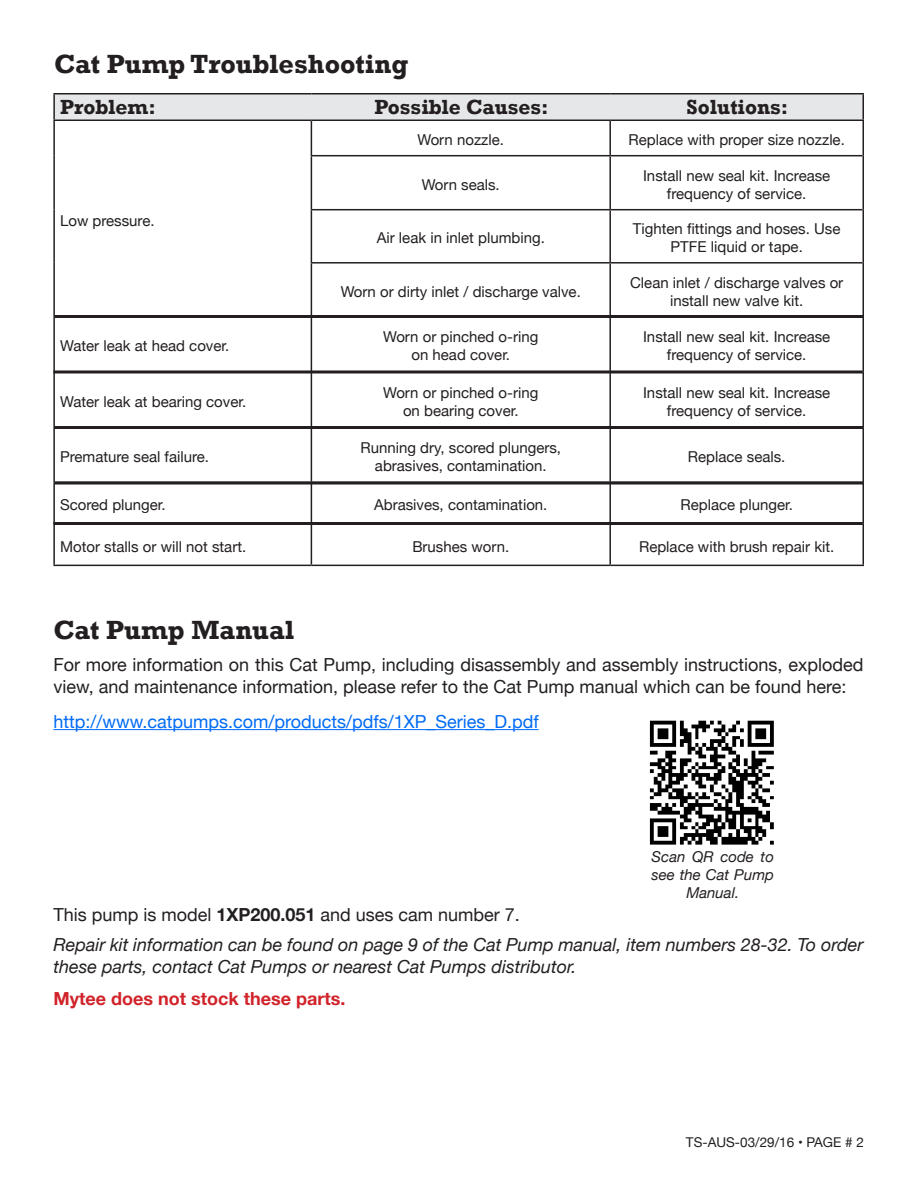
<style>
.page{position:relative;width:918px;height:1188px;background:#fff}
.page>*{position:absolute;margin:0;border:0;box-sizing:border-box;transform-origin:0 0}
.t1{font:700 27px "Rockwell";color:#231f20}
.t2{font:700 21px "Rockwell";color:#231f20}
.t3{font:18px/21.6px "Helvetica Neue";color:#231f20}
.t4{font:italic 18px/21.6px "Helvetica Neue";color:#231f20}
.t5{font:18px "Helvetica Neue";color:#006bf4}
.t6{font:700 18px "Helvetica Neue";color:#d1232a}
.t7{font:15px/18px "Helvetica Neue";color:#231f20;text-align:center}
.t8{font:italic 15px/18px "Helvetica Neue";color:#231f20;text-align:center}
.t9{font:13.5px "Helvetica Neue";color:#231f20}
.s1{font-weight:700}
</style>
<div class="page">
<svg style="left:55px;top:94px;width:807px;height:26px;background:#dedfe1"></svg>
<hr style="left:311px;top:121px;width:1px;height:34px;background:#231f20">
<hr style="left:609px;top:121px;width:2px;height:34px;background:#231f20">
<hr style="left:311px;top:155px;width:299px;height:1px;background:#231f20">
<hr style="left:311px;top:156px;width:1px;height:53px;background:#231f20">
<hr style="left:610px;top:155px;width:252px;height:1px;background:#231f20">
<hr style="left:609px;top:156px;width:2px;height:53px;background:#231f20">
<hr style="left:311px;top:209px;width:299px;height:1px;background:#231f20">
<hr style="left:311px;top:210px;width:1px;height:52px;background:#231f20">
<hr style="left:610px;top:209px;width:252px;height:1px;background:#231f20">
<hr style="left:609px;top:210px;width:2px;height:52px;background:#231f20">
<hr style="left:311px;top:262px;width:299px;height:2px;background:#231f20">
<hr style="left:311px;top:264px;width:1px;height:52px;background:#231f20">
<hr style="left:610px;top:262px;width:252px;height:2px;background:#231f20">
<hr style="left:609px;top:264px;width:2px;height:52px;background:#231f20">
<hr style="left:311px;top:318px;width:1px;height:53px;background:#231f20">
<hr style="left:609px;top:318px;width:2px;height:53px;background:#231f20">
<hr style="left:311px;top:372px;width:1px;height:55px;background:#231f20">
<hr style="left:609px;top:372px;width:2px;height:55px;background:#231f20">
<hr style="left:311px;top:428px;width:1px;height:54px;background:#231f20">
<hr style="left:609px;top:428px;width:2px;height:54px;background:#231f20">
<hr style="left:311px;top:483px;width:1px;height:40px;background:#231f20">
<hr style="left:609px;top:483px;width:2px;height:40px;background:#231f20">
<hr style="left:311px;top:525px;width:1px;height:40px;background:#231f20">
<hr style="left:609px;top:525px;width:2px;height:40px;background:#231f20">
<hr style="left:53px;top:121px;width:2px;height:35px;background:#231f20">
<hr style="left:53px;top:156px;width:2px;height:54px;background:#231f20">
<hr style="left:53px;top:210px;width:2px;height:53px;background:#231f20">
<hr style="left:53px;top:263px;width:2px;height:54px;background:#231f20">
<hr style="left:862px;top:121px;width:2px;height:35px;background:#231f20">
<hr style="left:862px;top:156px;width:2px;height:54px;background:#231f20">
<hr style="left:862px;top:210px;width:2px;height:53px;background:#231f20">
<hr style="left:862px;top:263px;width:2px;height:54px;background:#231f20">
<hr style="left:53px;top:317px;width:2px;height:55px;background:#231f20">
<hr style="left:862px;top:317px;width:2px;height:55px;background:#231f20">
<hr style="left:53px;top:372px;width:2px;height:56px;background:#231f20">
<hr style="left:862px;top:372px;width:2px;height:56px;background:#231f20">
<hr style="left:53px;top:428px;width:2px;height:54px;background:#231f20">
<hr style="left:862px;top:428px;width:2px;height:54px;background:#231f20">
<hr style="left:53px;top:482px;width:2px;height:42px;background:#231f20">
<hr style="left:862px;top:482px;width:2px;height:42px;background:#231f20">
<hr style="left:53px;top:524px;width:2px;height:41px;background:#231f20">
<hr style="left:862px;top:524px;width:2px;height:41px;background:#231f20">
<hr style="left:53px;top:565px;width:258px;height:1px;background:#231f20">
<hr style="left:311px;top:565px;width:299px;height:1px;background:#231f20">
<hr style="left:610px;top:565px;width:254px;height:1px;background:#231f20">
<hr style="left:53px;top:93px;width:258px;height:1px;background:#231f20">
<hr style="left:53px;top:94px;width:2px;height:26px;background:#231f20">
<hr style="left:311px;top:93px;width:299px;height:1px;background:#231f20">
<hr style="left:610px;top:93px;width:254px;height:1px;background:#231f20">
<hr style="left:862px;top:94px;width:2px;height:26px;background:#231f20">
<hr style="left:53px;top:120px;width:258px;height:1px;background:#231f20">
<hr style="left:311px;top:120px;width:299px;height:1px;background:#231f20">
<hr style="left:610px;top:120px;width:254px;height:1px;background:#231f20">
<hr style="left:53px;top:729px;width:486px;height:1px;background:#006bf4">
<svg style="left:53px;top:370px;width:810px;height:4px;background:#575455"></svg>
<hr style="left:54px;top:315px;width:810px;height:3px;background:#231f20">
<hr style="left:54px;top:426px;width:809px;height:3px;background:#231f20">
<hr style="left:54px;top:482px;width:810px;height:2px;background:#231f20">
<hr style="left:53px;top:522px;width:810px;height:3px;background:#231f20">
<img style="left:649px;top:720px;width:125px;height:125px">
<p class="t1" style="left:54px;top:47px;width:356px">Cat Pump Troubleshooting</p>
<p class="t2" style="left:60px;top:94px;width:97px">Problem:</p>
<p class="t2" style="left:374px;top:94px;width:176px">Possible Causes:</p>
<p class="t2" style="left:687px;top:94px;width:103px">Solutions:</p>
<p class="t7" style="left:60px;top:212px;width:96px">Low pressure.</p>
<p class="t7" style="left:60px;top:338px;width:171px">Water leak at head cover.</p>
<p class="t7" style="left:60px;top:393px;width:188px">Water leak at bearing cover.</p>
<p class="t7" style="left:60px;top:449px;width:150px">Premature seal failure.</p>
<p class="t7" style="left:418px;top:132px;width:88px">Worn nozzle.</p>
<p class="t7" style="left:629px;top:132px;width:218px">Replace with proper size nozzle.</p>
<p class="t7" style="left:422px;top:176px;width:80px">Worn seals.</p>
<p class="t7" style="left:643px;top:167px;width:189px">Install new seal kit. Increase frequency of service.</p>
<p class="t7" style="left:377px;top:230px;width:170px">Air leak in inlet plumbing.</p>
<p class="t7" style="left:633px;top:221px;width:209px">Tighten fittings and hoses. Use<br>PTFE liquid or tape.</p>
<p class="t7" style="left:341px;top:283px;width:242px">Worn or dirty inlet / discharge valve.</p>
<p class="t7" style="left:630px;top:274px;width:215px">Clean inlet / discharge valves or install new valve kit.</p>
<p class="t7" style="left:383px;top:329px;width:156px">Worn or pinched o-ring</p>
<p class="t7" style="left:411px;top:347px;width:100px">on head cover.</p>
<p class="t7" style="left:383px;top:384px;width:156px">Worn or pinched o-ring</p>
<p class="t7" style="left:403px;top:402px;width:117px">on bearing cover.</p>
<p class="t7" style="left:360px;top:440px;width:202px">Running dry, scored plungers,</p>
<p class="t7" style="left:375px;top:458px;width:173px">abrasives, contamination.</p>
<p class="t7" style="left:643px;top:329px;width:189px">Install new seal kit. Increase frequency of service.</p>
<p class="t7" style="left:643px;top:384px;width:189px">Install new seal kit. Increase frequency of service.</p>
<p class="t7" style="left:688px;top:449px;width:99px">Replace seals.</p>
<p class="t7" style="left:60px;top:497px;width:107px">Scored plunger.</p>
<p class="t7" style="left:374px;top:497px;width:175px">Abrasives, contamination.</p>
<p class="t7" style="left:681px;top:497px;width:114px">Replace plunger.</p>
<p class="t7" style="left:60px;top:538px;width:188px">Motor stalls or will not start.</p>
<p class="t7" style="left:412px;top:538px;width:98px">Brushes worn.</p>
<p class="t7" style="left:639px;top:538px;width:197px">Replace with brush repair kit.</p>
<p class="t1" style="left:53px;top:613px;width:243px">Cat Pump Manual</p>
<p class="t3" style="left:53px;top:655px;width:812px">For more information on this Cat Pump, including disassembly and assembly instructions, exploded view, and maintenance information, please refer to the Cat Pump manual which can be found here:</p>
<p class="t5" style="left:53px;top:708px;width:487px">http://www.catpumps.com/products/pdfs/1XP_Series_D.pdf</p>
<p class="t8" style="left:652px;top:849px;width:124px">Scan QR code to see the Cat Pump<br>Manual.</p>
<p class="t3" style="left:53px;top:905px;width:468px">This pump is model <span class="s1">1XP200.051</span> and uses cam number 7.</p>
<p class="t4" style="left:53px;top:935px;width:812px">Repair kit information can be found on page 9 of the Cat Pump manual, item numbers 28-32. To order these parts, contact Cat Pumps or nearest Cat Pumps distributor.</p>
<p class="t6" style="left:53px;top:984px;width:294px">Mytee does not stock these parts.</p>
<p class="t9" style="left:686px;top:1132px;width:180px">TS-AUS-03/29/16 • PAGE # 2</p>
</div>
